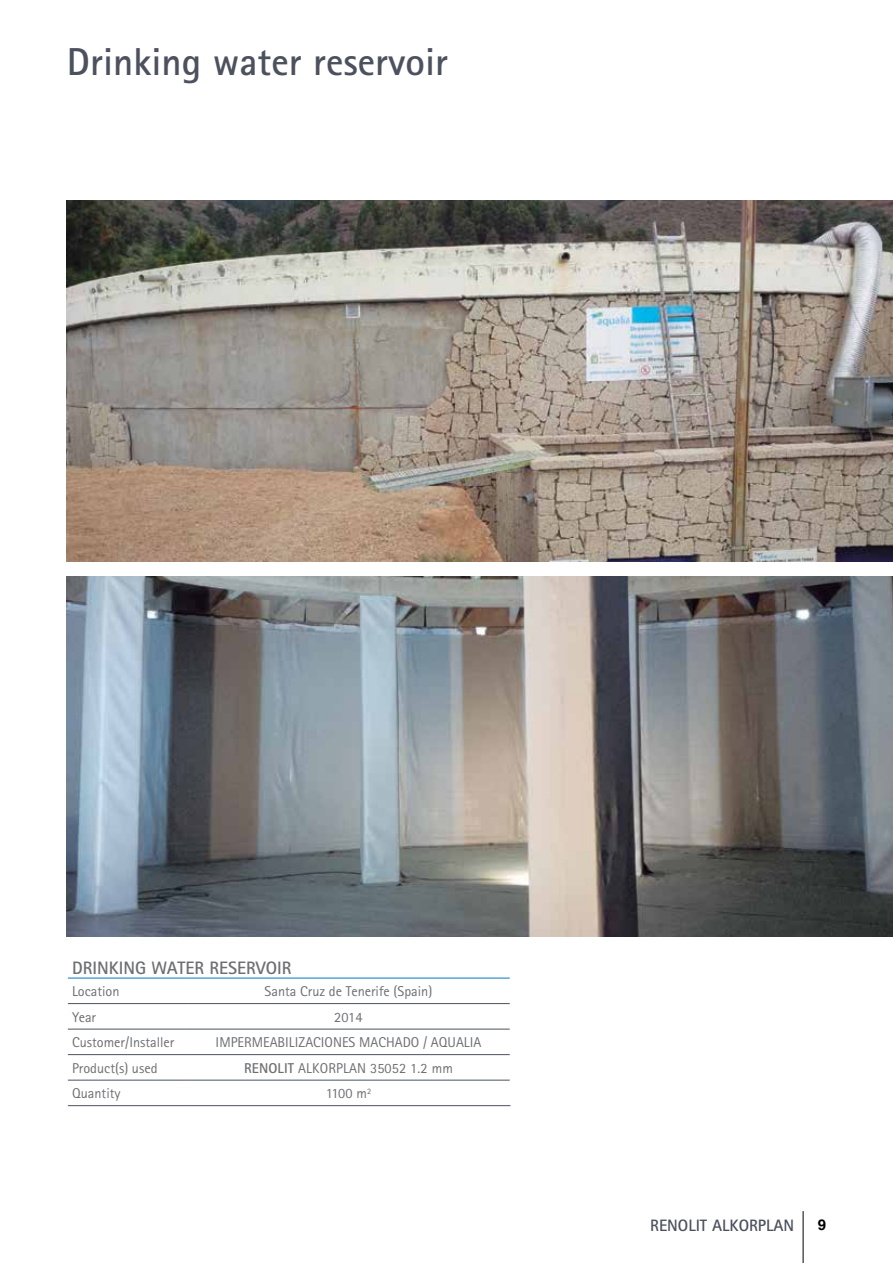
<style>
.page{position:relative;width:893px;height:1263px;background:#fff}
.page>*{position:absolute;margin:0;border:0;box-sizing:border-box;transform-origin:0 0}
.t1{font:700 39px "Rotis Sans Serif";color:#4c515e}
.t2{font:700 18px "Rotis Sans Serif";color:#6d6e71}
.t3{font:700 16.5px "Rotis Sans Serif";color:#4c515e}
.t4{font:700 15px "Helvetica";color:#000}
.t5{font:14.25px "Rotis Sans Serif";color:#6d6e71}
.s1{font-weight:700}
</style>
<div class="page">
<hr style="left:803px;top:1211px;width:1px;height:52px;background:#000">
<svg style="left:187px;top:977px;width:324px;height:129px"></svg>
<hr style="left:187px;top:1003px;width:323px;height:1px;background:#4c515e">
<hr style="left:187px;top:1029px;width:323px;height:1px;background:#4c515e">
<hr style="left:187px;top:1054px;width:323px;height:1px;background:#4c515e">
<hr style="left:187px;top:1080px;width:323px;height:1px;background:#4c515e">
<hr style="left:187px;top:1105px;width:323px;height:1px;background:#4c515e">
<hr style="left:68px;top:1003px;width:119px;height:1px;background:#4c515e">
<hr style="left:68px;top:1029px;width:119px;height:1px;background:#4c515e">
<hr style="left:68px;top:1054px;width:119px;height:1px;background:#4c515e">
<hr style="left:68px;top:1080px;width:119px;height:1px;background:#4c515e">
<hr style="left:68px;top:1105px;width:119px;height:1px;background:#4c515e">
<hr style="left:68px;top:978px;width:119px;height:1px;background:#007ac1">
<hr style="left:187px;top:978px;width:323px;height:1px;background:#007ac1">
<img style="left:67px;top:201px;width:826px;height:360px">
<img style="left:67px;top:576px;width:826px;height:360px">
<h1 class="t1" style="left:67px;top:38px;width:383px">Drinking water reservoir</h1>
<p class="t2" style="left:72px;top:957px;width:221px">DRINKING WATER RESERVOIR</p>
<p class="t5" style="left:72px;top:983px;width:49px">Location</p>
<p class="t5" style="left:265px;top:983px;width:169px">Santa Cruz de Tenerife (Spain)</p>
<p class="t5" style="left:72px;top:1008px;width:26px">Year</p>
<p class="t5" style="left:334px;top:1008px;width:30px">2014</p>
<p class="t5" style="left:72px;top:1034px;width:104px">Customer/Installer</p>
<p class="t5" style="left:216px;top:1034px;width:267px">IMPERMEABILIZACIONES MACHADO / AQUALIA</p>
<p class="t5" style="left:72px;top:1059px;width:87px">Product(s) used</p>
<p class="t5" style="left:244px;top:1060px;width:210px"><span class="s1">RENOLIT</span> ALKORPLAN 35052 1.2 mm</p>
<p class="t5" style="left:72px;top:1085px;width:50px">Quantity</p>
<p class="t5" style="left:326px;top:1085px;width:47px">1100 m<sup>2</sup></p>
<p class="t3" style="left:650px;top:1214px;width:146px">RENOLIT ALKORPLAN</p>
<p class="t4" style="left:818px;top:1215px;width:10px">9</p>
</div>
